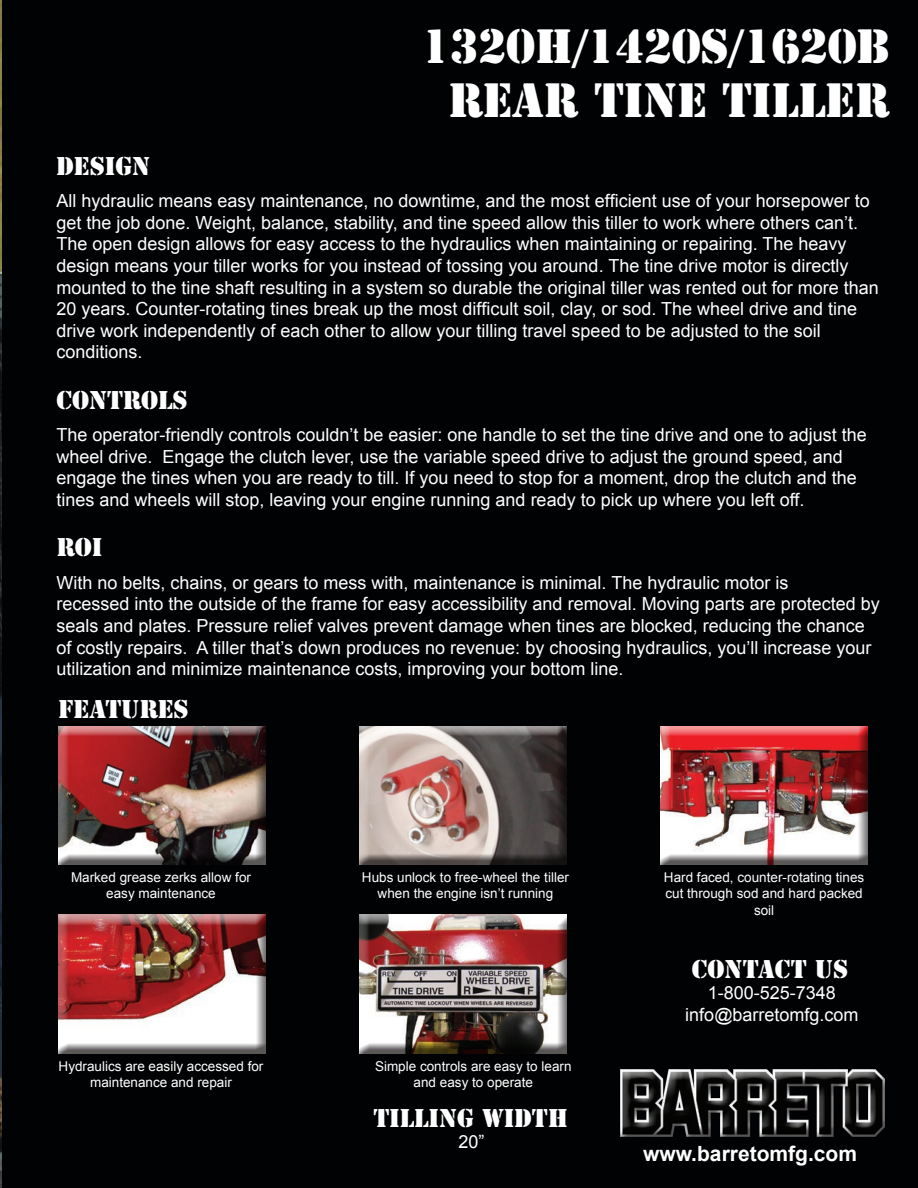
<style>
.page{position:relative;width:918px;height:1188px;background:#fff}
.page>*{position:absolute;margin:0;border:0;box-sizing:border-box;transform-origin:0 0}
.t1{font:45px "Stencil Std";color:#fff}
.t2{font:24px "Stencil Std";color:#fff}
.t3{font:700 21px "Arial";color:#fff}
.t4{font:18px/21.6px "Arial";color:#fff}
.t5{font:13.5px/16.2px "Arial";color:#fff;text-align:center}
</style>
<div class="page">
<div style="left:2px;top:0;width:916px;height:1188px;background:#010203"></div>
<div style="left:621px;top:1069px;width:264px;height:64px;background:#fff;opacity:.75"></div>
<div style="left:621px;top:1073px;width:264px;height:67px;background:#231f20;opacity:.75"></div>
<div style="left:57px;top:726px;width:209px;height:139px;background:#231f20;opacity:.75"></div>
<div style="left:359px;top:915px;width:208px;height:139px;background:#231f20;opacity:.75"></div>
<div style="left:58px;top:915px;width:209px;height:139px;background:#231f20;opacity:.75"></div>
<div style="left:659px;top:726px;width:210px;height:139px;background:#231f20;opacity:.75"></div>
<div style="left:359px;top:726px;width:210px;height:140px;background:#231f20;opacity:.75"></div>
<img style="left:0;top:0;width:2px;height:1188px">
<p class="t1" style="left:422px;top:17px;width:470px">1320H/1420S/1620B</p>
<p class="t1" style="left:448px;top:71px;width:443px">REAR TINE TILLER</p>
<p class="t2" style="left:56px;top:150px;width:95px">DESIGN</p>
<p class="t4" style="left:56px;top:190px;width:815px">All hydraulic means easy maintenance, no downtime, and the most efficient use of your horsepower to get the job done. Weight, balance, stability, and tine speed allow this tiller to work where others can’t.<br>The open design allows for easy access to the hydraulics when maintaining or repairing. The heavy</p>
<p class="t4" style="left:56px;top:255px;width:824px">design means your tiller works for you instead of tossing you around. The tine drive motor is directly mounted to the tine shaft resulting in a system so durable the original tiller was rented out for more than 20 years. Counter-rotating tines break up the most difficult soil, clay, or sod. The wheel drive and tine drive work independently of each other to allow your tilling travel speed to be adjusted to the soil</p>
<p class="t4" style="left:56px;top:341px;width:88px">conditions.</p>
<p class="t2" style="left:56px;top:384px;width:133px">CONTROLS</p>
<p class="t4" style="left:56px;top:424px;width:812px">The operator-friendly controls couldn’t be easier: one handle to set the tine drive and one to adjust the wheel drive. Engage the clutch lever, use the variable speed drive to adjust the ground speed, and</p>
<p class="t4" style="left:56px;top:467px;width:802px">engage the tines when you are ready to till. If you need to stop for a moment, drop the clutch and the tines and wheels will stop, leaving your engine running and ready to pick up where you left off.</p>
<p class="t2" style="left:56px;top:532px;width:48px">ROI</p>
<p class="t4" style="left:56px;top:572px;width:733px">With no belts, chains, or gears to mess with, maintenance is minimal. The hydraulic motor is</p>
<p class="t4" style="left:56px;top:593px;width:825px">recessed into the outside of the frame for easy accessibility and removal. Moving parts are protected by seals and plates. Pressure relief valves prevent damage when tines are blocked, reducing the chance of costly repairs. A tiller that’s down produces no revenue: by choosing hydraulics, you’ll increase your utilization and minimize maintenance costs, improving your bottom line.</p>
<p class="t2" style="left:58px;top:694px;width:132px">FEATURES</p>
<p class="t5" style="left:71px;top:870px;width:182px">Marked grease zerks allow for</p>
<p class="t5" style="left:106px;top:886px;width:111px">easy maintenance</p>
<p class="t5" style="left:59px;top:1058px;width:206px">Hydraulics are easily accessed for maintenance and repair</p>
<p class="t5" style="left:362px;top:870px;width:209px">Hubs unlock to free-wheel the tiller when the engine isn’t running</p>
<p class="t5" style="left:375px;top:1058px;width:198px">Simple controls are easy to learn and easy to operate</p>
<p class="t2" style="left:374px;top:1102px;width:196px">TILLING WIDTH</p>
<p class="t4" style="left:458px;top:1131px;width:28px">20”</p>
<p class="t5" style="left:664px;top:870px;width:202px">Hard faced, counter-rotating tines cut through sod and hard packed soil</p>
<p class="t2" style="left:692px;top:954px;width:158px">CONTACT US</p>
<p class="t4" style="left:708px;top:982px;width:130px">1-800-525-7348</p>
<p class="t4" style="left:685px;top:1004px;width:175px">info@barretomfg.com</p>
<p class="t3" style="left:643px;top:1140px;width:215px">www.barretomfg.com</p>
</div>
